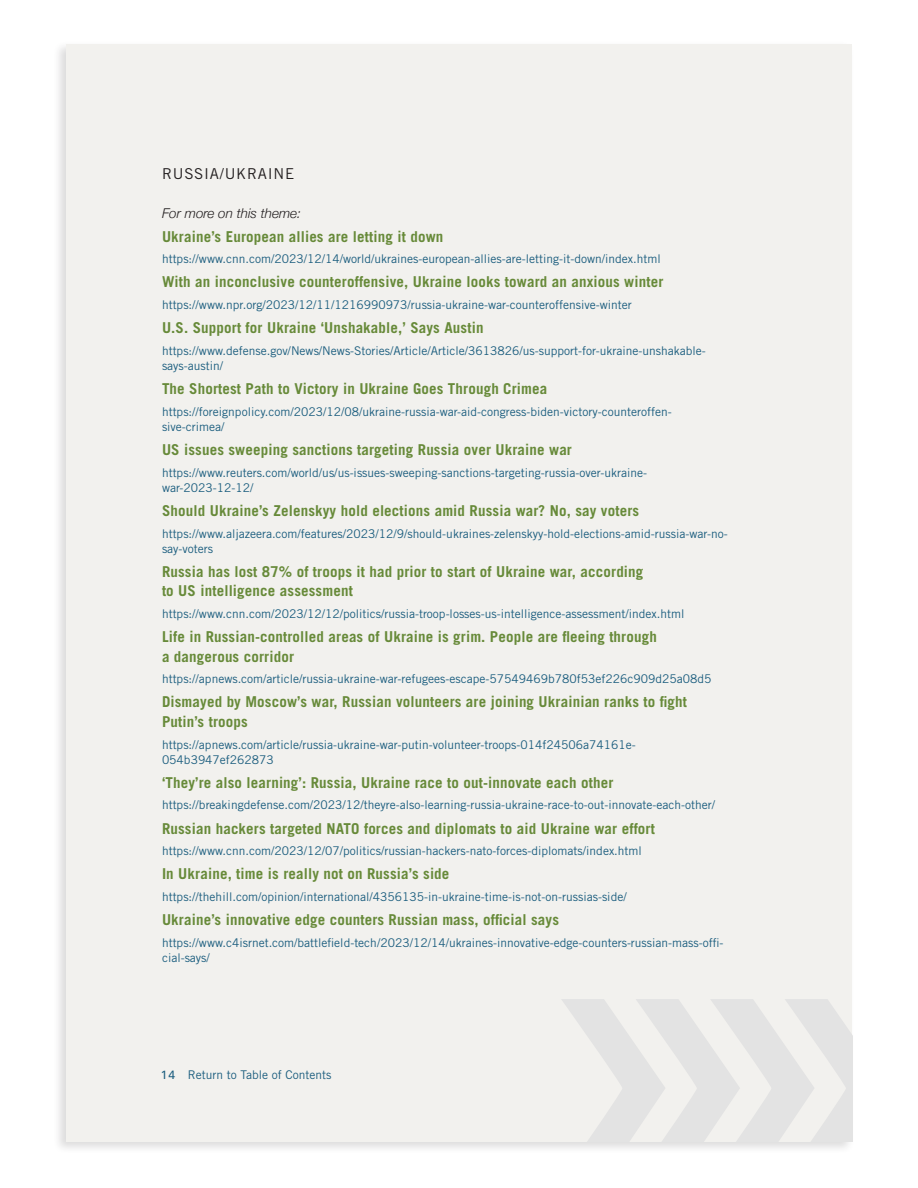
<style>
.page{position:relative;width:918px;height:1188px;background:#fff}
.page>*{position:absolute;margin:0;border:0;box-sizing:border-box;transform-origin:0 0}
.ARTICLES__Title{font:700 15px/19.5px "Trade Gothic LT Std";letter-spacing:.01em;color:#678a39}
.ARTICLES__Subject{font:15px "Trade Gothic LT Std";letter-spacing:.05em;color:#231f20}
.ARTICLES__Author___s{font:italic 300 13.5px "Helvetica Neue";color:#231f20}
.ARTICLES__Links{font:12px "Trade Gothic LT Std";color:#1c5e7f}
.t1{font:12px "Univers LT Std";color:#1c5e7f}
</style>
<div class="page">
<div style="left:53px;top:40px;width:802px;height:1114px;background:#231f20;opacity:.16"></div>
<div style="left:66px;top:44px;width:786px;height:1098px;background:#f2f1ee"></div>
<svg style="left:562px;top:999px;width:290px;height:143px"></svg>
<p class="ARTICLES__Subject" style="left:162px;top:165px;width:134px">RUSSIA/UKRAINE</p>
<p class="ARTICLES__Author___s" style="left:162px;top:202px;width:141px">For more on this theme:</p>
<p class="ARTICLES__Title" style="left:162px;top:226px;width:283px">Ukraine s’ European allies are letting it down</p>
<p class="ARTICLES__Links" style="left:162px;top:252px;width:500px">https://www.cnn.com/2023/12/14/world/ukraines-european-allies-are-letting-it-down/index.html</p>
<p class="ARTICLES__Title" style="left:162px;top:272px;width:503px">With an inconclusive counteroffensive, Ukraine looks toward an anxious winter</p>
<p class="ARTICLES__Links" style="left:162px;top:298px;width:471px">https://www.npr.org/2023/12/11/1216990973/russia-ukraine-war-counteroffensive-winter</p>
<p class="ARTICLES__Title" style="left:162px;top:318px;width:323px">U .S. Support for Ukraine ‘Unshakable ’ , Says Austin</p>
<p class="ARTICLES__Links" style="left:162px;top:359px;width:63px">says-austin/</p>
<p class="ARTICLES__Links" style="left:162px;top:344px;width:545px">https://www.defense.gov/News/News-Stories/Article/Article/3613826/us-support-for-ukraine-unshakable-</p>
<p class="ARTICLES__Title" style="left:162px;top:379px;width:387px">The Shortest Path to Victory in Ukraine Goes Through Crimea</p>
<p class="ARTICLES__Links" style="left:162px;top:419px;width:64px">sive-crimea/</p>
<p class="ARTICLES__Links" style="left:162px;top:404px;width:511px">https://foreignpolicy.com/2023/12/08/ukraine-russia-war-aid-congress-biden-victory-counteroffen-</p>
<p class="ARTICLES__Title" style="left:162px;top:440px;width:411px">US issues sweeping sanctions targeting Russia over Ukraine war</p>
<p class="ARTICLES__Links" style="left:162px;top:480px;width:93px">war-2023-12-12/</p>
<p class="ARTICLES__Links" style="left:162px;top:465px;width:487px">https://www.reuters.com/world/us/us-issues-sweeping-sanctions-targeting-russia-over-ukraine-</p>
<p class="ARTICLES__Title" style="left:162px;top:501px;width:479px">Should Ukraine s’ Zelenskyy hold elections amid Russia war? No, say voters</p>
<p class="ARTICLES__Links" style="left:162px;top:541px;width:53px">say-voters</p>
<p class="ARTICLES__Links" style="left:162px;top:526px;width:567px">https://www.aljazeera.com/features/2023/12/9/should-ukraines-zelenskyy-hold-elections-amid-russia-war-no-</p>
<p class="ARTICLES__Title" style="left:162px;top:561px;width:483px">Russia has lost 87% of troops it had prior to start of Ukraine war, according to US intelligence assessment</p>
<p class="ARTICLES__Links" style="left:162px;top:606px;width:524px">https://www.cnn.com/2023/12/12/politics/russia-troop-losses-us-intelligence-assessment/index.html</p>
<p class="ARTICLES__Title" style="left:162px;top:627px;width:496px">Life in Russian-controlled areas of Ukraine is grim. People are fleeing through a dangerous corridor</p>
<p class="ARTICLES__Links" style="left:162px;top:672px;width:551px">https://apnews.com/article/russia-ukraine-war-refugees-escape-57549469b780f53ef226c909d25a08 5d</p>
<p class="ARTICLES__Title" style="left:162px;top:692px;width:526px">Dismayed by Moscow s’ war, Russian volunteers are joining Ukrainian ranks to fight<br>Putin s’ troops</p>
<p class="ARTICLES__Links" style="left:162px;top:752px;width:113px">054b3947ef262873</p>
<p class="ARTICLES__Links" style="left:162px;top:737px;width:475px">https://apnews.com/article/russia-ukraine-war-putin-volunteer-troops-014f24506a74161e-</p>
<p class="ARTICLES__Title" style="left:162px;top:772px;width:453px">‘They r e’ also learning :’ Russia, Ukraine race to out-innovate each other</p>
<p class="ARTICLES__Links" style="left:162px;top:798px;width:555px">https://breakingdefense.com/2023/12/theyre-also-learning-russia-ukraine-race-to-out-innovate-each-other/</p>
<p class="ARTICLES__Title" style="left:162px;top:818px;width:494px">Russian hackers targeted NATO forces and diplomats to aid Ukraine war effort</p>
<p class="ARTICLES__Links" style="left:162px;top:844px;width:481px">https://www.cnn.com/2023/12/07/politics/russian-hackers-nato-forces-diplomats/index.html</p>
<p class="ARTICLES__Title" style="left:162px;top:864px;width:289px">In Ukraine, time is really not on Russia s’ side</p>
<p class="ARTICLES__Links" style="left:162px;top:890px;width:466px">https://thehill.com/opinion/international/4356135-in-ukraine-time-is-not-on-russias-side/</p>
<p class="ARTICLES__Title" style="left:162px;top:910px;width:399px">Ukraine s’ innovative edge counters Russian mass, official says</p>
<p class="ARTICLES__Links" style="left:162px;top:950px;width:49px">cial-says/</p>
<p class="ARTICLES__Links" style="left:162px;top:935px;width:563px">https://www 4c. isrnet.com/battlefield-tech/2023/12/14/ukraines-innovative-edge-counters-russian-mass-offi-</p>
<p class="t1" style="left:161px;top:1068px;width:16px">14</p>
<p class="ARTICLES__Links" style="left:188px;top:1068px;width:145px">Return to Table of Contents</p>
</div>
